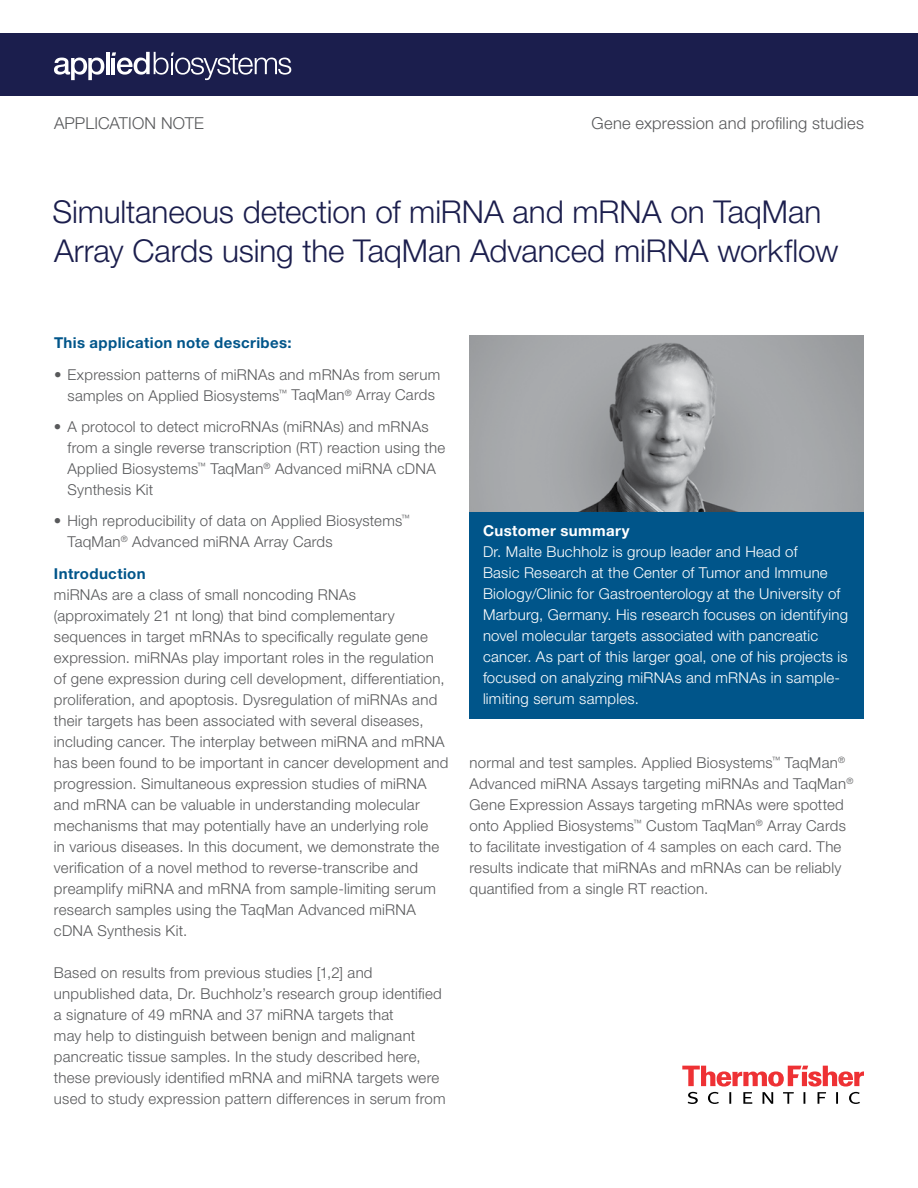
<style>
.page{position:relative;width:918px;height:1188px;background:#fff}
.page>*{position:absolute;margin:0;border:0;box-sizing:border-box;transform-origin:0 0}
.t1{font:300 31.5px/39px "Helvetica Neue LT Std";letter-spacing:-.005em;color:#1b1e4d}
.t2{font:300 16.5px "Helvetica Neue LT Std";letter-spacing:.01em;color:#58595b}
.t3{font:300 15px/21px "Helvetica Neue LT Std";letter-spacing:.015em;color:#58595b}
.t4{font:300 15px/21px "Helvetica Neue LT Std";letter-spacing:.015em;color:#fff}
.t5{font:700 15px "Helvetica Neue LT Std";letter-spacing:.025em;color:#00558a}
.t6{font:700 15px "Helvetica Neue LT Std";letter-spacing:.025em;color:#fff}
</style>
<div class="page">
<div style="left:470px;top:512px;width:394px;height:207px;background:#00558a"></div>
<svg style="left:682px;top:1066px;width:182px;height:38px"></svg>
<img style="left:470px;top:336px;width:394px;height:176px">
<div style="left:0;top:33px;width:918px;height:63px;background:#1b1e4d"></div>
<svg style="left:54px;top:58px;width:50px;height:22px"></svg>
<hr style="left:106px;top:52px;width:3px;height:22px;background:#fff">
<svg style="left:112px;top:52px;width:179px;height:28px"></svg>
<p class="t2" style="left:54px;top:113px;width:151px">APPLICATION NOTE</p>
<p class="t2" style="left:592px;top:113px;width:274px">Gene expression and profiling studies</p>
<h1 class="t1" style="left:52px;top:192px;width:788px">Simultaneous detection of miRNA and mRNA on TaqMan<br>Array Cards using the TaqMan Advanced miRNA workflow</h1>
<p class="t5" style="left:54px;top:333px;width:239px">This application note describes:</p>
<p class="t3" style="left:54px;top:363px;width:388px;text-align:center">• Expression patterns of miRNAs and mRNAs from serum samples on Applied Biosystems<sup>™</sup> TaqMan<sup>®</sup> Array Cards</p>
<p class="t3" style="left:67px;top:416px;width:379px;text-indent:-14px">• A protocol to detect microRNAs (miRNAs) and mRNAs from a single reverse transcription (RT) reaction using the Applied Biosystems<sup>™</sup> TaqMan<sup>®</sup> Advanced miRNA cDNA Synthesis Kit</p>
<p class="t3" style="left:67px;top:510px;width:344px;text-indent:-14px">• High reproducibility of data on Applied Biosystems<sup>™<br></sup>TaqMan<sup>®</sup> Advanced miRNA Array Cards</p>
<p class="t5" style="left:54px;top:564px;width:93px">Introduction</p>
<p class="t3" style="left:54px;top:584px;width:396px">miRNAs are a class of small noncoding RNAs (approximately 21 nt long) that bind complementary sequences in target mRNAs to specifically regulate gene expression. miRNAs play important roles in the regulation of gene expression during cell development, differentiation, proliferation, and apoptosis. Dysregulation of miRNAs and their targets has been associated with several diseases, including cancer. The interplay between miRNA and mRNA has been found to be important in cancer development and progression. Simultaneous expression studies of miRNA and mRNA can be valuable in understanding molecular mechanisms that may potentially have an underlying role<br>in various diseases. In this document, we demonstrate the verification of a novel method to reverse-transcribe and preamplify miRNA and mRNA from sample-limiting serum research samples using the TaqMan Advanced miRNA cDNA Synthesis Kit.</p>
<p class="t3" style="left:54px;top:962px;width:393px">Based on results from previous studies [1,2] and unpublished data, Dr. Buchholz’s research group identified a signature of 49 mRNA and 37 miRNA targets that<br>may help to distinguish between benign and malignant pancreatic tissue samples. In the study described here, these previously identified mRNA and miRNA targets were used to study expression pattern differences in serum from</p>
<p class="t6" style="left:483px;top:521px;width:148px">Customer summary</p>
<p class="t4" style="left:483px;top:541px;width:367px">Dr. Malte Buchholz is group leader and Head of<br>Basic Research at the Center of Tumor and Immune Biology/Clinic for Gastroenterology at the University of Marburg, Germany. His research focuses on identifying novel molecular targets associated with pancreatic cancer. As part of this larger goal, one of his projects is focused on analyzing miRNAs and mRNAs in sample&shy;limiting serum samples.</p>
<p class="t3" style="left:469px;top:752px;width:385px">normal and test samples. Applied Biosystems<sup>™</sup> TaqMan<sup>® </sup>Advanced miRNA Assays targeting miRNAs and TaqMan<sup>® </sup>Gene Expression Assays targeting mRNAs were spotted onto Applied Biosystems<sup>™</sup> Custom TaqMan<sup>®</sup> Array Cards to facilitate investigation of 4 samples on each card. The results indicate that miRNAs and mRNAs can be reliably quantified from a single RT reaction.</p>
</div>
